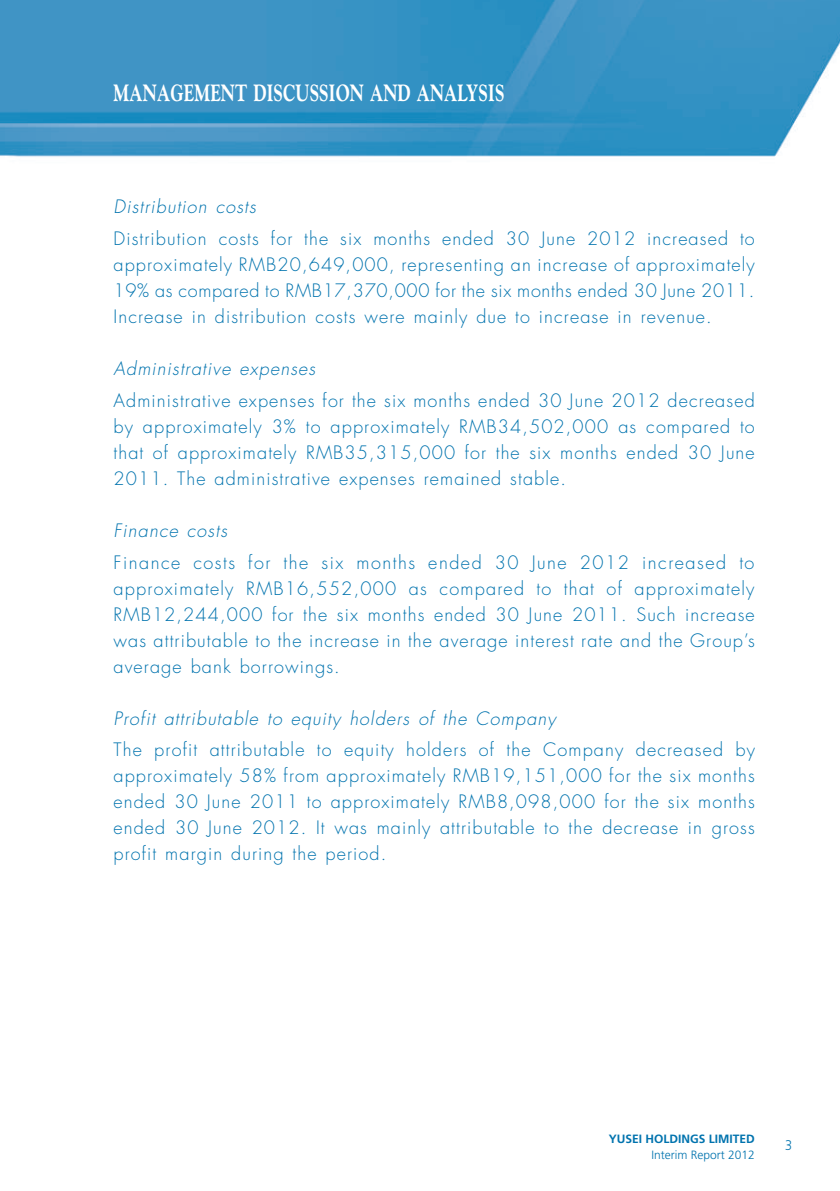
<style>
.page{position:relative;width:840px;height:1191px;background:#fff}
.page>*{position:absolute;margin:0;border:0;box-sizing:border-box;transform-origin:0 0}
.t1{font:800 24px "Goudy Std";letter-spacing:.015em;color:#fff;scale:.7 1}
.t2{font:300 18px/26px "Futura Std";letter-spacing:.06em;color:#0073ae;text-align:justify}
.t3{font:300 18px/31.6px "Futura Std";letter-spacing:.085em;color:#0073ae}
.t4{font:700 12px/16px "Frutiger LT Std";color:#0073ae;text-align:right}
.s1{font-style:italic}
.s2{font-weight:300}
</style>
<div class="page">
<img style="left:0;top:0;width:839px;height:157px">
<p class="t1" style="left:113px;top:79px;width:559px">MANAGEMENT DISCUSSION AND ANALYSIS</p>
<p class="t2" style="left:113px;top:192px;width:642px;line-height:31.6px"><span class="s1">Distribution costs<br></span>Distribution costs for the six months ended 30 June 2012 increased to</p>
<p class="t2" style="left:113px;top:252px;width:642px">approximately RMB20,649,000, representing an increase of approximately 19% as compared to RMB17,370,000 for the six months ended 30 June 2011.<br>Increase in distribution costs were mainly due to increase in revenue.</p>
<p class="t2" style="left:113px;top:353px;width:642px;line-height:31.6px"><span class="s1">Administrative expenses<br></span>Administrative expenses for the six months ended 30 June 2012 decreased</p>
<p class="t2" style="left:113px;top:414px;width:642px">by approximately 3% to approximately RMB34,502,000 as compared to that of approximately RMB35,315,000 for the six months ended 30 June 2011. The administrative expenses remained stable.</p>
<p class="t3" style="left:113px;top:515px;width:642px"><span class="s1">Finance costs<br></span>Finance costs for the six months ended 30 June 2012 increased to</p>
<p class="t2" style="left:113px;top:575px;width:642px">approximately RMB16,552,000 as compared to that of approximately RMB12,244,000 for the six months ended 30 June 2011. Such increase was attributable to the increase in the average interest rate and the Group’s average bank borrowings.</p>
<p class="t2" style="left:113px;top:703px;width:642px;line-height:31.6px"><span class="s1">Profit attributable to equity holders of the Company<br></span>The profit attributable to equity holders of the Company decreased by</p>
<p class="t2" style="left:113px;top:763px;width:642px">approximately 58% from approximately RMB19,151,000 for the six months ended 30 June 2011 to approximately RMB8,098,000 for the six months ended 30 June 2012. It was mainly attributable to the decrease in gross profit margin during the period.</p>
<p class="t4" style="left:608px;top:1131px;width:148px">YUSEI HOLDINGS LIMITED<br><span class="s2">Interim Report 2012</span></p>
</div>
